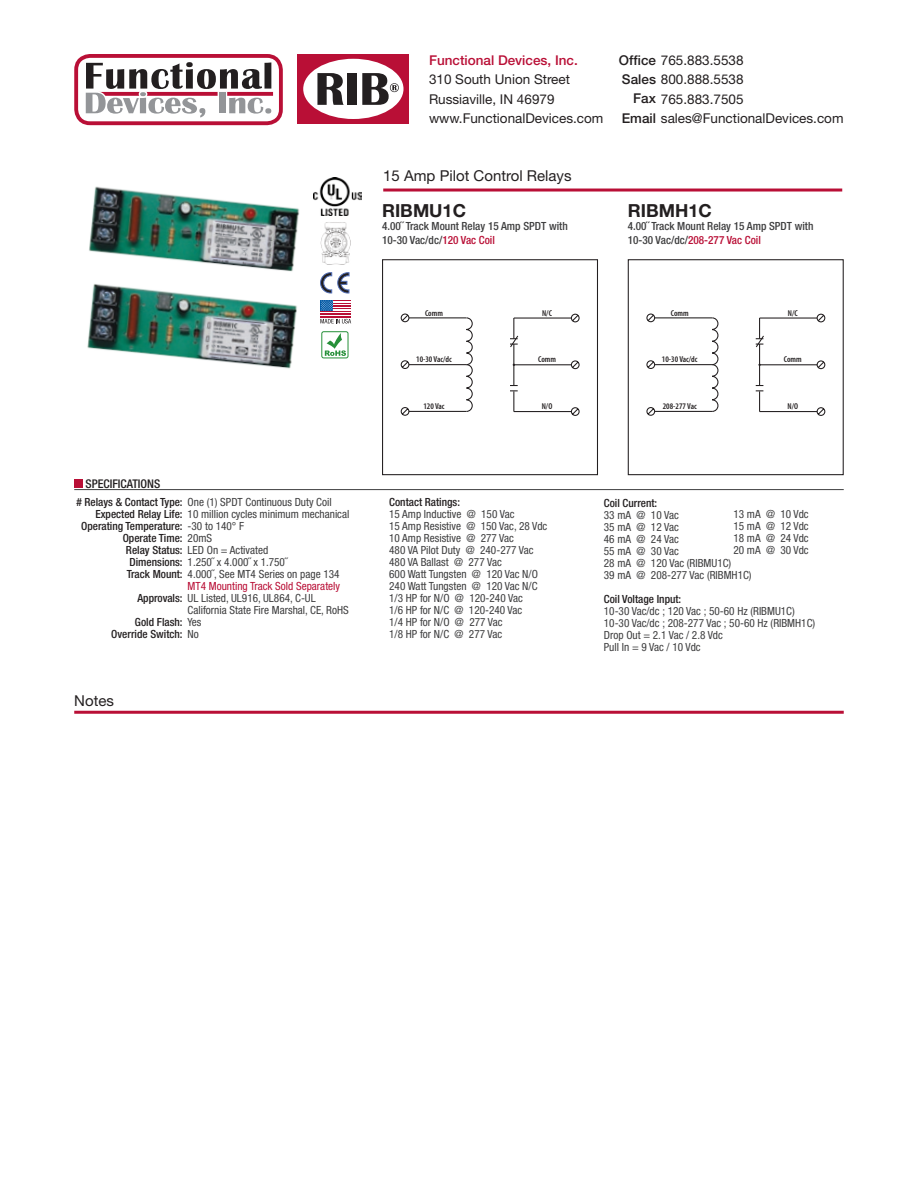
<style>
.page{position:relative;width:918px;height:1188px;background:#fff}
.page>*{position:absolute;margin:0;border:0;box-sizing:border-box;transform-origin:0 0}
.t1{font:700 18px "Helvetica Neue";color:#231f20}
.t2{font:15px "Helvetica Neue";color:#231f20}
.t3{font:13.5px/19.5px "Helvetica Neue";color:#231f20}
.t4{font:500 13.5px "Helvetica Neue";color:#b90f36}
.t5{font:500 condensed 12px "Helvetica Neue";color:#231f20}
.t6{font:condensed 11.25px/12px "Helvetica Neue";color:#3e3e3f}
.t7{font:500 condensed 11.25px/13.5px "Helvetica Neue";color:#3e3e3f}
.t8{font:500 condensed 11.25px "Helvetica Neue";color:#231f20}
.t9{font:condensed 11.25px "Helvetica Neue";color:#b90f36}
.t10{font:600 condensed 8.55px "Myriad Pro";color:#231f20}
.s1{font-weight:500;color:#231f20}
.s2{font-weight:400;color:#3e3e3f}
.s3{font-weight:500}
.s4{color:#b90f36}
</style>
<div class="page">
<hr style="left:74px;top:711px;width:770px;height:3px;background:#b90f36">
<svg style="left:74px;top:54px;width:209px;height:71px"></svg>
<div style="left:298px;top:54px;width:111px;height:70px;background:#b90f36"></div>
<div style="left:303px;top:59px;width:101px;height:60px;background:#fff;border-radius:50%"></div>
<svg style="left:317px;top:73px;width:27px;height:32px"></svg>
<div style="left:348px;top:73px;width:9px;height:32px;background:#231f20"></div>
<svg style="left:362px;top:73px;width:37px;height:32px"></svg>
<svg style="left:382px;top:259px;width:216px;height:216px"></svg>
<svg style="left:400px;top:313px;width:180px;height:103px"></svg>
<img style="left:87px;top:186px;width:213px;height:183px">
<svg style="left:628px;top:259px;width:216px;height:216px"></svg>
<svg style="left:646px;top:313px;width:180px;height:103px"></svg>
<hr style="left:383px;top:189px;width:459px;height:3px;background:#b90f36">
<div style="left:75px;top:479px;width:8px;height:9px;background:#b90f36"></div>
<img style="left:314px;top:177px;width:47px;height:39px">
<img style="left:320px;top:222px;width:30px;height:43px">
<svg style="left:338px;top:273px;width:11px;height:20px"></svg>
<svg style="left:321px;top:273px;width:11px;height:20px"></svg>
<div style="left:320px;top:300px;width:14px;height:11px;background:#0158a5"></div>
<hr style="left:320px;top:311px;width:31px;height:1px;background:#b90f36">
<hr style="left:320px;top:314px;width:31px;height:1px;background:#b90f36">
<hr style="left:320px;top:316px;width:31px;height:2px;background:#b90f36">
<svg style="left:320px;top:319px;width:31px;height:5px"></svg>
<svg style="left:321px;top:300px;width:30px;height:11px"></svg>
<svg style="left:325px;top:333px;width:21px;height:23px"></svg>
<div style="left:321px;top:331px;width:27px;height:27px;border:1px solid #269039;border-radius:2px"></div>
<hr style="left:74px;top:489px;width:770px;height:1px;background:#3e3e3f">
<p class="t5" style="left:86px;top:476px;width:76px">SPECIFICATIONS</p>
<p class="t6" style="left:76px;top:496px;width:257px"><span class="s1"># Relays &amp; Contact Type:</span> One (1) SPDT Continuous Duty Coil</p>
<p class="t6" style="left:95px;top:508px;width:255px"><span class="s1">Expected Relay Life:</span> 10 million cycles minimum mechanical</p>
<p class="t8" style="left:81px;top:519px;width:164px">Operating Temperature: <span class="s2">-30 to 140° F</span></p>
<p class="t8" style="left:123px;top:531px;width:91px">Operate Time: <span class="s2">20mS</span></p>
<p class="t6" style="left:126px;top:544px;width:144px"><span class="s1">Relay Status:</span> LED On = Activated</p>
<p class="t6" style="left:130px;top:556px;width:159px"><span class="s1">Dimensions:</span> 1.250˝ x 4.000˝ x 1.750˝</p>
<p class="t6" style="left:127px;top:568px;width:214px"><span class="s1">Track Mount:</span> 4.000˝, See MT4 Series on page 134</p>
<p class="t6" style="left:135px;top:586px;width:182px;line-height:23.9px"><span class="s1">Approvals:</span> UL Listed, UL916, UL864, C-UL<br><span class="s1">Gold Flash:</span> Yes</p>
<p class="t8" style="left:111px;top:627px;width:89px">Override Switch: <span class="s2">No</span></p>
<p class="t9" style="left:188px;top:580px;width:154px">MT4 Mounting Track Sold Separately</p>
<p class="t6" style="left:188px;top:604px;width:163px">California State Fire Marshal, CE, RoHS</p>
<h2 class="t2" style="left:74px;top:691px;width:41px">Notes</h2>
<p class="t4" style="left:429px;top:52px;width:150px">Functional Devices, Inc.</p>
<p class="t3" style="left:429px;top:69px;width:176px">310 South Union Street<br>Russiaville, IN 46979 www.FunctionalDevices.com</p>
<p class="t3" style="left:619px;top:50px;width:126px"><span class="s3">Office</span> 765.883.5538</p>
<p class="t3" style="left:622px;top:69px;width:123px"><span class="s3">Sales</span> 800.888.5538</p>
<p class="t3" style="left:633px;top:89px;width:112px"><span class="s3">Fax</span> 765.883.7505</p>
<p class="t3" style="left:622px;top:108px;width:223px"><span class="s3">Email</span> sales@FunctionalDevices.com</p>
<h2 class="t2" style="left:383px;top:166px;width:190px">15 Amp Pilot Control Relays</h2>
<h1 class="t1" style="left:382px;top:199px;width:85px">RIBMU1C</h1>
<p class="t7" style="left:382px;top:219px;width:187px">4.00˝ Track Mount Relay 15 Amp SPDT with<br>10-30 Vac/dc/<span class="s4">120 Vac Coil</span></p>
<h1 class="t1" style="left:628px;top:199px;width:85px">RIBMH1C</h1>
<p class="t7" style="left:628px;top:219px;width:187px">4.00˝ Track Mount Relay 15 Amp SPDT with<br>10-30 Vac/dc/<span class="s4">208-277 Vac Coil</span></p>
<p class="t10" style="left:425px;top:309px;width:19px">Comm</p>
<p class="t10" style="left:416px;top:354px;width:37px">10-30 Vac/dc</p>
<p class="t10" style="left:423px;top:401px;width:23px">120 Vac</p>
<p class="t10" style="left:542px;top:309px;width:11px">N/C</p>
<p class="t10" style="left:538px;top:354px;width:19px">Comm</p>
<p class="t10" style="left:542px;top:401px;width:12px">N/O</p>
<p class="t10" style="left:671px;top:309px;width:19px">Comm</p>
<p class="t10" style="left:662px;top:354px;width:37px">10-30 Vac/dc</p>
<p class="t10" style="left:663px;top:401px;width:35px">208-277 Vac</p>
<p class="t10" style="left:788px;top:309px;width:11px">N/C</p>
<p class="t10" style="left:784px;top:354px;width:19px">Comm</p>
<p class="t10" style="left:788px;top:401px;width:12px">N/O</p>
<p class="t8" style="left:389px;top:495px;width:72px">Contact Ratings:</p>
<p class="t6" style="left:389px;top:508px;width:160px">15 Amp Inductive @ 150 Vac<br>15 Amp Resistive @ 150 Vac, 28 Vdc<br>10 Amp Resistive @ 277 Vac<br>480 VA Pilot Duty @ 240-277 Vac<br>480 VA Ballast @ 277 Vac<br>600 Watt Tungsten @ 120 Vac N/O<br>240 Watt Tungsten @ 120 Vac N/C<br>1/3 HP for N/O @ 120-240 Vac<br>1/6 HP for N/C @ 120-240 Vac<br>1/4 HP for N/O @ 277 Vac<br>1/8 HP for N/C @ 277 Vac</p>
<p class="t8" style="left:604px;top:496px;width:55px">Coil Current:</p>
<p class="t6" style="left:604px;top:509px;width:149px">33 mA @ 10 Vac<br>35 mA @ 12 Vac<br>46 mA @ 24 Vac<br>55 mA @ 30 Vac<br>28 mA @ 120 Vac (RIBMU1C)<br>39 mA @ 208-277 Vac (RIBMH1C)</p>
<p class="t6" style="left:733px;top:508px;width:77px;text-align:justify">13 mA @ 10 Vdc 15 mA @ 12 Vdc 18 mA @ 24 Vdc 20 mA @ 30 Vdc</p>
<p class="t8" style="left:604px;top:592px;width:79px">Coil Voltage Input:</p>
<p class="t6" style="left:604px;top:605px;width:213px">10-30 Vac/dc ; 120 Vac ; 50-60 Hz (RIBMU1C)<br>10-30 Vac/dc ; 208-277 Vac ; 50-60 Hz (RIBMH1C)<br>Drop Out = 2.1 Vac / 2.8 Vdc<br>Pull In = 9 Vac / 10 Vdc</p>
</div>
